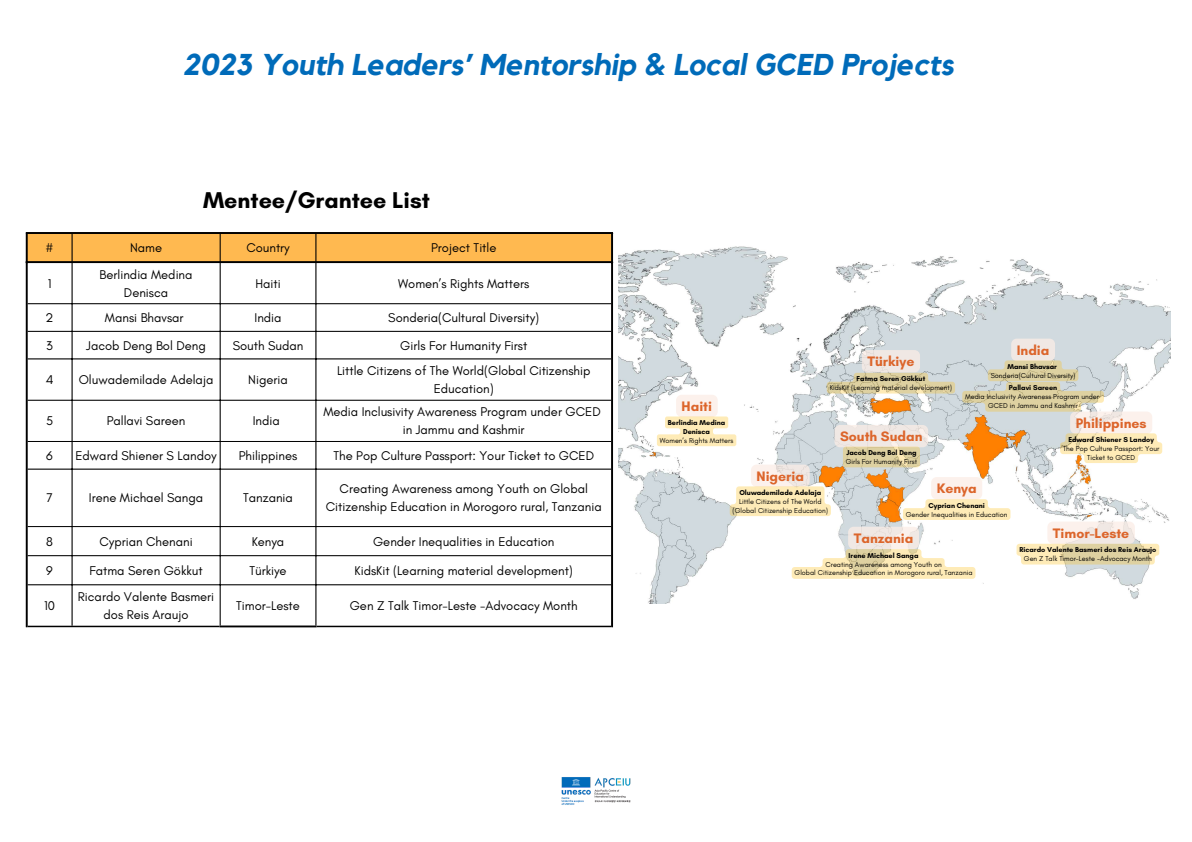
<style>
.page{position:relative;width:1192px;height:842px;background:#fff}
.page>*{position:absolute;margin:0;border:0;box-sizing:border-box;transform-origin:0 0}
.t1{font:italic 700 30px "Kollektif";color:#006bb9}
.t2{font:700 23.25px "Glacial Indifference";color:#000}
.t3{font:700 14px "Glacial Indifference";color:#dc652b}
.t4{font:12.9px/18px "Glacial Indifference";color:#000;text-align:center}
.t5{font:7.25px/8.9px "Glacial Indifference";color:#000;text-align:center}
.t6{font:700 7.25px/8.9px "Glacial Indifference";color:#000;text-align:center}
</style>
<div class="page">
<img style="left:561px;top:777px;width:70px;height:28px">
<div style="left:28px;top:234px;width:583px;height:27px;background:#ffb950"></div>
<svg style="left:28px;top:263px;width:583px;height:363px"></svg>
<hr style="left:72px;top:234px;width:1px;height:392px;background:#000">
<hr style="left:220px;top:234px;width:1px;height:391px;background:#000">
<hr style="left:315px;top:234px;width:1px;height:391px;background:#000">
<hr style="left:28px;top:303px;width:583px;height:1px;background:#000">
<hr style="left:28px;top:331px;width:583px;height:1px;background:#000">
<hr style="left:28px;top:358px;width:583px;height:1px;background:#000">
<hr style="left:28px;top:400px;width:583px;height:1px;background:#000">
<hr style="left:28px;top:441px;width:583px;height:1px;background:#000">
<hr style="left:28px;top:469px;width:583px;height:1px;background:#000">
<hr style="left:28px;top:526px;width:583px;height:1px;background:#000">
<hr style="left:28px;top:555px;width:583px;height:1px;background:#000">
<hr style="left:28px;top:584px;width:583px;height:1px;background:#000">
<hr style="left:28px;top:626px;width:192px;height:1px;background:#000">
<hr style="left:316px;top:626px;width:295px;height:1px;background:#000">
<hr style="left:220px;top:625px;width:96px;height:2px;background:#000">
<hr style="left:26px;top:234px;width:2px;height:393px;background:#000">
<hr style="left:611px;top:234px;width:2px;height:393px;background:#000">
<hr style="left:26px;top:232px;width:587px;height:2px;background:#000">
<hr style="left:26px;top:261px;width:587px;height:2px;background:#000">
<img style="left:619px;top:246px;width:551px;height:357px">
<div style="left:834px;top:425px;width:94px;height:22px;background:#f0e8e4;border-radius:6px"></div>
<div style="left:1047px;top:521px;width:88px;height:23px;background:#fbede6;border-radius:6px"></div>
<svg style="left:657px;top:395px;width:79px;height:51px"></svg>
<svg style="left:730px;top:465px;width:101px;height:51px;background:#f8e7c6"></svg>
<div style="left:848px;top:527px;width:71px;height:22px;background:#f0e8e4;border-radius:6px"></div>
<svg style="left:792px;top:549px;width:183px;height:30px"></svg>
<div style="left:862px;top:350px;width:58px;height:22px;background:#f0e8e4;border-radius:6px"></div>
<svg style="left:827px;top:373px;width:128px;height:21px;background:#d7cea8"></svg>
<div style="left:931px;top:477px;width:51px;height:22px;background:#fbede6;border-radius:6px"></div>
<svg style="left:903px;top:499px;width:107px;height:21px"></svg>
<svg style="left:1017px;top:544px;width:142px;height:20px;background:#eadbab"></svg>
<div style="left:843px;top:447px;width:77px;height:20px;background:#febe10;border-radius:3px;opacity:.3"></div>
<div style="left:1070px;top:411px;width:82px;height:23px;background:#fbede6;border-radius:6px"></div>
<svg style="left:1060px;top:433px;width:102px;height:30px;background:#faeabe"></svg>
<svg style="left:962px;top:339px;width:142px;height:73px;background:#d8d5c2"></svg>
<h1 class="t1" style="left:183px;top:51px;width:772px">2023 Youth Leaders’ Mentorship &amp; Local GCED Projects</h1>
<h2 class="t2" style="left:203px;top:186px;width:228px">Mentee/Grantee List</h2>
<p class="t4" style="left:46px;top:238px;width:9px">#</p>
<p class="t4" style="left:130px;top:238px;width:34px">Name</p>
<p class="t4" style="left:246px;top:238px;width:45px">Country</p>
<p class="t4" style="left:431px;top:238px;width:67px">Project Title</p>
<p class="t4" style="left:48px;top:274px;width:5px">1</p>
<p class="t4" style="left:100px;top:265px;width:94px">Berlindia Medina<br>Denisca</p>
<p class="t4" style="left:255px;top:274px;width:27px">Haiti</p>
<p class="t4" style="left:398px;top:274px;width:133px">Women’s Rights Matters</p>
<p class="t4" style="left:46px;top:309px;width:9px">2</p>
<p class="t4" style="left:105px;top:309px;width:80px">Mansi Bhavsar</p>
<p class="t4" style="left:254px;top:309px;width:29px">India</p>
<p class="t4" style="left:388px;top:309px;width:152px">Sonderia(Cultural Diversity)</p>
<p class="t4" style="left:46px;top:336px;width:8px">3</p>
<p class="t4" style="left:86px;top:336px;width:121px">Jacob Deng Bol Deng</p>
<p class="t4" style="left:233px;top:336px;width:72px">South Sudan</p>
<p class="t4" style="left:400px;top:336px;width:128px">Girls For Humanity First</p>
<p class="t4" style="left:46px;top:371px;width:9px">4</p>
<p class="t4" style="left:79px;top:371px;width:136px">Oluwademilade Adelaja</p>
<p class="t4" style="left:248px;top:371px;width:41px">Nigeria</p>
<p class="t4" style="left:337px;top:362px;width:255px">Little Citizens of The World(Global Citizenship<br>Education)</p>
<p class="t4" style="left:46px;top:412px;width:9px">5</p>
<p class="t4" style="left:107px;top:412px;width:80px">Pallavi Sareen</p>
<p class="t4" style="left:253px;top:412px;width:29px">India</p>
<p class="t4" style="left:323px;top:403px;width:279px">Media Inclusivity Awareness Program under GCED in Jammu and Kashmir</p>
<p class="t4" style="left:46px;top:446px;width:8px">6</p>
<p class="t4" style="left:75px;top:446px;width:143px">Edward Shiener S Landoy</p>
<p class="t4" style="left:239px;top:446px;width:60px">Philippines</p>
<p class="t4" style="left:333px;top:446px;width:262px">The Pop Culture Passport: Your Ticket to GCED</p>
<p class="t4" style="left:46px;top:489px;width:8px">7</p>
<p class="t4" style="left:89px;top:489px;width:116px">Irene Michael Sanga</p>
<p class="t4" style="left:243px;top:489px;width:51px">Tanzania</p>
<p class="t4" style="left:326px;top:480px;width:277px">Creating Awareness among Youth on Global<br>Citizenship Education in Morogoro rural, Tanzania</p>
<p class="t4" style="left:46px;top:532px;width:8px">8</p>
<p class="t4" style="left:99px;top:532px;width:95px">Cyprian Chenani</p>
<p class="t4" style="left:252px;top:532px;width:34px">Kenya</p>
<p class="t4" style="left:373px;top:532px;width:183px">Gender Inequalities in Education</p>
<p class="t4" style="left:46px;top:561px;width:8px">9</p>
<p class="t4" style="left:89px;top:561px;width:115px">Fatma Seren Gökkut</p>
<p class="t4" style="left:249px;top:561px;width:39px">Türkiye</p>
<p class="t4" style="left:355px;top:561px;width:220px">KidsKit (Learning material development)</p>
<p class="t4" style="left:44px;top:596px;width:12px">10</p>
<p class="t4" style="left:78px;top:587px;width:138px">Ricardo Valente Basmeri dos Reis Araujo</p>
<p class="t4" style="left:236px;top:596px;width:65px">Timor-Leste</p>
<p class="t4" style="left:350px;top:596px;width:230px">Gen Z Talk Timor-Leste -Advocacy Month</p>
<p class="t3" style="left:682px;top:397px;width:32px">Haiti</p>
<p class="t6" style="left:668px;top:418px;width:59px">Berlindia Medina<br>Denisca</p>
<p class="t5" style="left:660px;top:436px;width:75px">Women’s Rights Matters</p>
<p class="t3" style="left:867px;top:353px;width:49px">Türkiye</p>
<p class="t6" style="left:857px;top:374px;width:70px">Fatma Seren Gökkut</p>
<p class="t5" style="left:830px;top:383px;width:124px">KidsKit (Learning material development)</p>
<p class="t3" style="left:840px;top:428px;width:84px">South Sudan</p>
<p class="t6" style="left:846px;top:448px;width:72px">Jacob Deng Bol Deng</p>
<p class="t5" style="left:846px;top:457px;width:73px">Girls For Humanity First</p>
<p class="t3" style="left:1017px;top:341px;width:34px">India</p>
<p class="t6" style="left:1007px;top:362px;width:51px">Mansi Bhavsar</p>
<p class="t5" style="left:991px;top:371px;width:86px">Sonderia(Cultural Diversity)</p>
<p class="t6" style="left:1009px;top:383px;width:50px">Pallavi Sareen</p>
<p class="t5" style="left:965px;top:392px;width:135px">Media Inclusivity Awareness Program under<br>GCED in Jammu and Kashmir</p>
<p class="t3" style="left:1076px;top:414px;width:72px">Philippines</p>
<p class="t6" style="left:1068px;top:435px;width:87px">Edward Shiener S Landoy</p>
<p class="t5" style="left:1063px;top:444px;width:98px">The Pop Culture Passport: Your<br>Ticket to GCED</p>
<p class="t3" style="left:757px;top:467px;width:49px">Nigeria</p>
<p class="t6" style="left:739px;top:488px;width:83px">Oluwademilade Adelaja</p>
<p class="t5" style="left:733px;top:497px;width:97px">Little Citizens of The World (Global Citizenship Education)</p>
<p class="t3" style="left:937px;top:480px;width:41px">Kenya</p>
<p class="t6" style="left:928px;top:501px;width:58px">Cyprian Chenani</p>
<p class="t5" style="left:906px;top:509px;width:103px">Gender Inequalities in Education</p>
<p class="t3" style="left:854px;top:529px;width:61px">Tanzania</p>
<p class="t6" style="left:849px;top:550px;width:71px">Irene Michael Sanga</p>
<p class="t5" style="left:795px;top:559px;width:179px">Creating Awareness among Youth on<br>Global Citizenship Education in Morogoro rural, Tanzania</p>
<p class="t3" style="left:1053px;top:524px;width:78px">Timor-Leste</p>
<p class="t6" style="left:1019px;top:545px;width:138px">Ricardo Valente Basmeri dos Reis Araujo</p>
<p class="t5" style="left:1024px;top:554px;width:129px">Gen Z Talk Timor-Leste -Advocacy Month</p>
</div>
